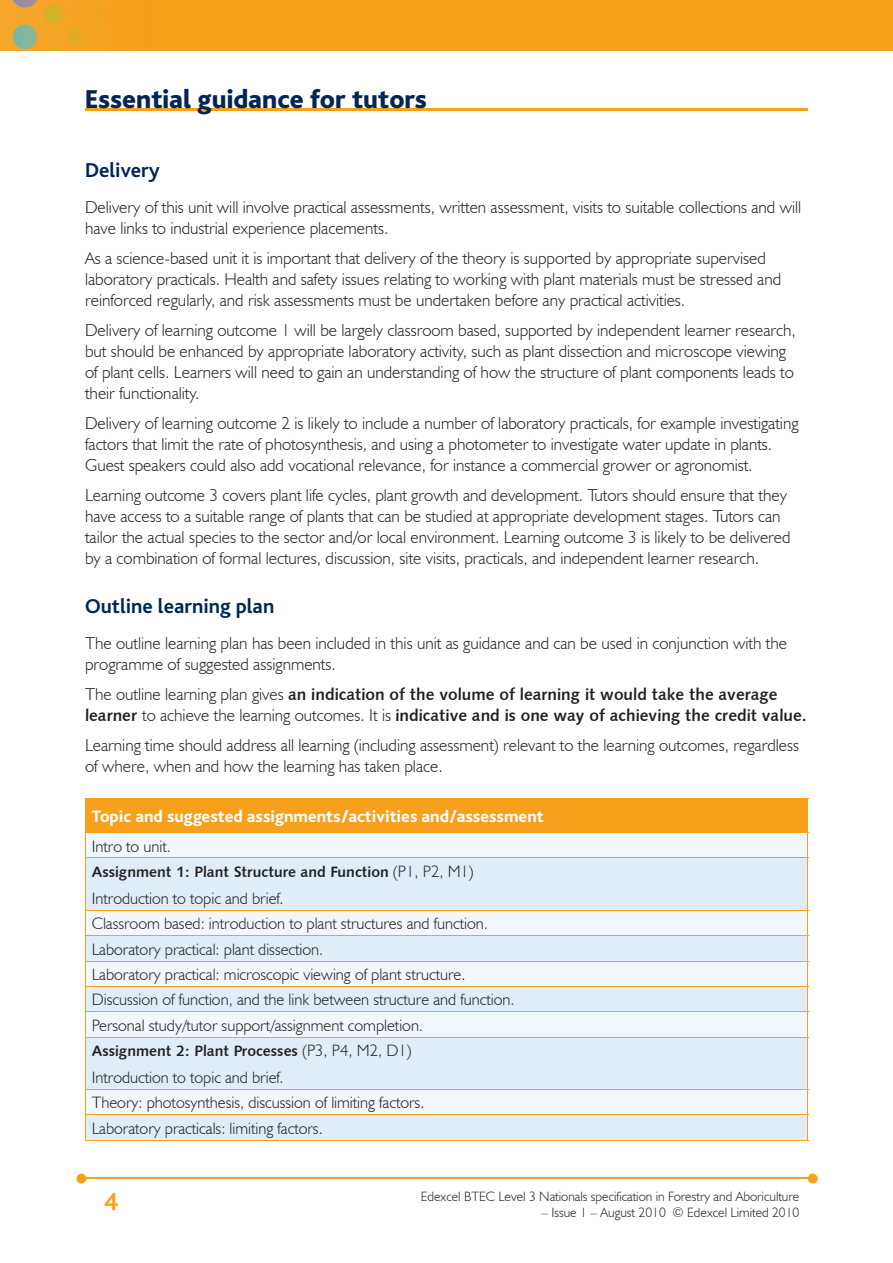
<style>
.page{position:relative;width:893px;height:1263px;background:#fff}
.page>*{position:absolute;margin:0;border:0;box-sizing:border-box;transform-origin:0 0}
.t1{font:800 27px "Bliss";color:#002556}
.t2{font:700 25.5px "Bliss";color:#f6a01b}
.t3{font:700 21px "Bliss";color:#002556}
.t4{font:300 17.25px/21px "Humanist 521 BT";color:#231f20}
.t5{font:800 17.25px "Bliss";color:#fff}
.t6{font:300 16.5px/25.3px "Humanist 521 BT";color:#231f20}
.t7{font:16.5px/21px "Humanist 531 BT Bold A";color:#231f20}
.t8{font:15px "Humanist 531 BT Bold A";color:#231f20}
.t9{font:300 13.5px "Humanist 521 BT";color:#231f20}
.s1{font-family:"Humanist 521 BT";font-weight:300;font-size:17.25px}
.s2{font-family:"Humanist 521 BT";font-weight:300;font-size:16.5px}
</style>
<div class="page">
<img style="left:0;top:0;width:893px;height:51px">
<hr style="left:82px;top:1178px;width:728px;height:1px;background:#f6a01b">
<svg style="left:808px;top:1174px;width:10px;height:9px"></svg>
<svg style="left:77px;top:1174px;width:9px;height:9px"></svg>
<hr style="left:85px;top:108px;width:723px;height:2px;background:#f6a01b">
<div style="left:85px;top:798px;width:723px;height:35px;background:#f6a01b"></div>
<div style="left:86px;top:833px;width:721px;height:24px;background:#f2f7fb"></div>
<svg style="left:86px;top:858px;width:721px;height:282px;fill:#e0edf8"></svg>
<svg style="left:85px;top:833px;width:1px;height:24px"></svg>
<svg style="left:807px;top:833px;width:1px;height:24px"></svg>
<hr style="left:85px;top:858px;width:1px;height:52px;background:#f6a01b">
<hr style="left:807px;top:858px;width:1px;height:52px;background:#f6a01b">
<hr style="left:85px;top:857px;width:723px;height:1px;background:#f6a01b">
<hr style="left:85px;top:910px;width:723px;height:1px;background:#f6a01b">
<hr style="left:85px;top:935px;width:723px;height:1px;background:#f6a01b">
<hr style="left:85px;top:961px;width:723px;height:1px;background:#f6a01b">
<hr style="left:85px;top:986px;width:723px;height:1px;background:#f6a01b">
<svg style="left:85px;top:911px;width:1px;height:126px"></svg>
<svg style="left:807px;top:911px;width:1px;height:126px"></svg>
<hr style="left:85px;top:1011px;width:723px;height:1px;background:#f6a01b">
<hr style="left:85px;top:1037px;width:1px;height:52px;background:#f6a01b">
<hr style="left:807px;top:1037px;width:1px;height:52px;background:#f6a01b">
<hr style="left:85px;top:1037px;width:723px;height:1px;background:#f6a01b">
<hr style="left:85px;top:1089px;width:723px;height:1px;background:#f6a01b">
<svg style="left:85px;top:1090px;width:1px;height:50px"></svg>
<svg style="left:807px;top:1090px;width:1px;height:50px"></svg>
<hr style="left:85px;top:1114px;width:723px;height:1px;background:#f6a01b">
<hr style="left:85px;top:1140px;width:723px;height:1px;background:#f6a01b">
<h1 class="t1" style="left:85px;top:85px;width:344px">Essential guidance for tutors</h1>
<p class="t3" style="left:85px;top:160px;width:76px">Delivery</p>
<p class="t4" style="left:85px;top:197px;width:718px">Delivery of this unit will involve practical assessments, written assessment, visits to suitable collections and will have links to industrial experience placements.</p>
<p class="t4" style="left:85px;top:248px;width:698px">As a science-based unit it is important that delivery of the theory is supported by appropriate supervised laboratory practicals. Health and safety issues relating to working with plant materials must be stressed and reinforced regularly, and risk assessments must be undertaken before any practical activities.</p>
<p class="t4" style="left:85px;top:320px;width:712px">Delivery of learning outcome 1 will be largely classroom based, supported by independent learner research, but should be enhanced by appropriate laboratory activity, such as plant dissection and microscope viewing of plant cells. Learners will need to gain an understanding of how the structure of plant components leads to their functionality.</p>
<p class="t4" style="left:85px;top:413px;width:715px">Delivery of learning outcome 2 is likely to include a number of laboratory practicals, for example investigating factors that limit the rate of photosynthesis, and using a photometer to investigate water update in plants.<br>Guest speakers could also add vocational relevance, for instance a commercial grower or agronomist.</p>
<p class="t4" style="left:85px;top:485px;width:707px">Learning outcome 3 covers plant life cycles, plant growth and development. Tutors should ensure that they have access to a suitable range of plants that can be studied at appropriate development stages. Tutors can tailor the actual species to the sector and/or local environment. Learning outcome 3 is likely to be delivered by a combination of formal lectures, discussion, site visits, practicals, and independent learner research.</p>
<p class="t3" style="left:85px;top:595px;width:191px">Outline learning plan</p>
<p class="t4" style="left:85px;top:632px;width:704px">The outline learning plan has been included in this unit as guidance and can be used in conjunction with the programme of suggested assignments.</p>
<p class="t7" style="left:85px;top:683px;width:723px"><span class="s1">The outline learning plan gives</span> an indication of the volume of learning it would take the average learner <span class="s1">to achieve the learning outcomes. It is</span> indicative and is one way of achieving the credit value.</p>
<p class="t4" style="left:85px;top:734px;width:716px">Learning time should address all learning (including assessment) relevant to the learning outcomes, regardless of where, when and how the learning has taken place.</p>
<p class="t5" style="left:92px;top:807px;width:453px">Topic and suggested assignments/activities and/assessment</p>
<p class="t6" style="left:92px;top:833px;width:81px">Intro to unit.</p>
<p class="t8" style="left:92px;top:862px;width:383px">Assignment 1: Plant Structure and Function <span class="s2">(P1, P2, M1)</span></p>
<p class="t6" style="left:92px;top:885px;width:424px">Introduction to topic and brief.<br>Classroom based: introduction to plant structures and function.<br>Laboratory practical: plant dissection.<br>Laboratory practical: microscopic viewing of plant structure.<br>Discussion of function, and the link between structure and function.<br>Personal study/tutor support/assignment completion.</p>
<p class="t8" style="left:92px;top:1041px;width:321px">Assignment 2: Plant Processes <span class="s2">(P3, P4, M2, D1)</span></p>
<p class="t6" style="left:92px;top:1064px;width:334px">Introduction to topic and brief.<br>Theory: photosynthesis, discussion of limiting factors.<br>Laboratory practicals: limiting factors.</p>
<h2 class="t2" style="left:104px;top:1189px;width:15px">4</h2>
<p class="t9" style="left:421px;top:1188px;width:380px">Edexcel BTEC Level 3 Nationals specification in Forestry and Aboriculture</p>
<p class="t9" style="left:541px;top:1204px;width:260px">– Issue 1 – August 2010 © Edexcel Limited 2010</p>
</div>
